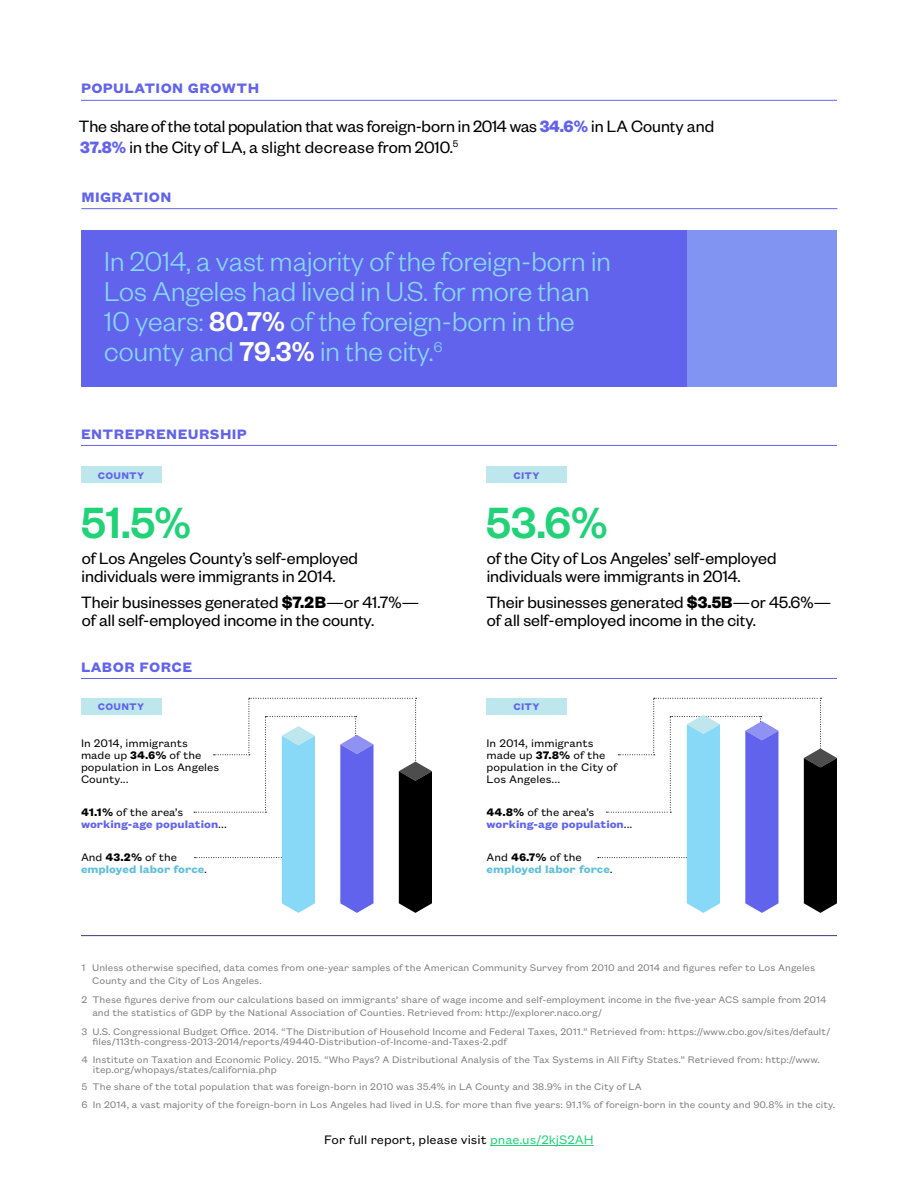
<style>
.page{position:relative;width:918px;height:1188px;background:#fff}
.page>*{position:absolute;margin:0;border:0;box-sizing:border-box;transform-origin:0 0}
.t1{font:500 48px "Founders Grotesk";color:#21d279}
.t2{font:300 30px/30px "Founders Grotesk";color:#87d9f7}
.t3{font:18px/18px "Founders Grotesk";color:#000}
.t4{font:700 15px "Founders Grotesk Text";letter-spacing:.025em;color:#6163ed}
.t5{font:13.5px "Founders Grotesk Text";color:#000}
.t6{font:12px/12px "Founders Grotesk Text";color:#000}
.t7{font:700 12px/12px "Founders Grotesk Text";color:#6163ed}
.t8{font:700 12px/12px "Founders Grotesk Text";color:#5fbedd}
.t9{font:10.5px/12.6px "Founders Grotesk Text";color:#808080}
.t10{font:700 10.5px "Founders Grotesk Text";letter-spacing:.025em;color:#6163ed}
.s1{font-weight:700;color:#6163ed}
.s2{font-weight:500;color:#fff}
.s3{font-weight:700}
.s4{color:#000}
.s5{font-weight:400;color:#000}
.s6{color:#21d279}
</style>
<div class="page">
<hr style="left:81px;top:935px;width:756px;height:1px;background:#38387d">
<hr style="left:81px;top:100px;width:756px;height:1px;background:#6163ed">
<hr style="left:81px;top:678px;width:756px;height:1px;background:#6163ed">
<div style="left:81px;top:698px;width:80px;height:17px;background:#bde6ed"></div>
<div style="left:487px;top:698px;width:80px;height:17px;background:#bde6ed"></div>
<hr style="left:490px;top:1145px;width:104px;height:1px;background:#21d279">
<hr style="left:81px;top:445px;width:756px;height:1px;background:#6163ed">
<div style="left:81px;top:467px;width:80px;height:16px;background:#bde6ed"></div>
<div style="left:487px;top:467px;width:80px;height:16px;background:#bde6ed"></div>
<div style="left:82px;top:230px;width:755px;height:156px;background:#8294f2"></div>
<div style="left:81px;top:230px;width:606px;height:156px;background:#6163ed"></div>
<hr style="left:81px;top:208px;width:756px;height:1px;background:#6163ed">
<svg style="left:598px;top:698px;width:239px;height:215px"></svg>
<svg style="left:194px;top:698px;width:238px;height:215px"></svg>
<h3 class="t4" style="left:81px;top:78px;width:180px">POPULATION GROWTH</h3>
<h3 class="t3" style="left:79px;top:114px;width:637px;line-height:21px">The share of the total population that was foreign-born in 2014 was <span class="s1">34.6%</span> in LA County and<br><span class="s1">37.8%</span> in the City of LA, a slight decrease from 2010.<sup>5</sup></h3>
<h3 class="t4" style="left:81px;top:186px;width:92px">MIGRATION</h3>
<h2 class="t2" style="left:104px;top:245px;width:508px">In 2014, a vast majority of the foreign-born in Los Angeles had lived in U.S. for more than 10 years: <span class="s2">80.7%</span> of the foreign-born in the county and <span class="s2">79.3%</span> in the city.<sup>6</sup></h2>
<h3 class="t4" style="left:81px;top:423px;width:167px">ENTREPRENEURSHIP</h3>
<p class="t10" style="left:98px;top:468px;width:48px">COUNTY</p>
<p class="t10" style="left:514px;top:468px;width:27px">CITY</p>
<h1 class="t1" style="left:81px;top:492px;width:112px">51.5%</h1>
<h1 class="t1" style="left:486px;top:492px;width:123px">53.6%</h1>
<h3 class="t3" style="left:82px;top:548px;width:278px">of Los Angeles County’s self-employed individuals were immigrants in 2014.</h3>
<h3 class="t3" style="left:81px;top:592px;width:340px">Their businesses generated <span class="s3">$7.2B</span>—or 41.7%— of all self-employed income in the county.</h3>
<h3 class="t3" style="left:487px;top:548px;width:291px">of the City of Los Angeles’ self-employed individuals were immigrants in 2014.</h3>
<h3 class="t3" style="left:486px;top:592px;width:347px">Their businesses generated <span class="s3">$3.5B</span>—or 45.6%— of all self-employed income in the city.</h3>
<h3 class="t4" style="left:81px;top:656px;width:113px">LABOR FORCE</h3>
<p class="t10" style="left:98px;top:700px;width:48px">COUNTY</p>
<p class="t10" style="left:514px;top:700px;width:27px">CITY</p>
<p class="t6" style="left:81px;top:736px;width:140px">In 2014, immigrants made up <span class="s3">34.6%</span> of the population in Los Angeles<br>County...</p>
<p class="t6" style="left:487px;top:736px;width:132px">In 2014, immigrants made up <span class="s3">37.8%</span> of the population in the City of<br>Los Angeles...</p>
<p class="t7" style="left:81px;top:805px;width:147px"><span class="s4">41.1%</span> <span class="s5">of the area’s </span>working-age population<span class="s5">...</span></p>
<p class="t7" style="left:487px;top:805px;width:147px"><span class="s4">44.8%</span> <span class="s5">of the area’s </span>working-age population<span class="s5">...</span></p>
<p class="t8" style="left:81px;top:850px;width:128px"><span class="s5">And</span> <span class="s4">43.2%</span> <span class="s5">of the </span>employed labor force<span class="s5">.</span></p>
<p class="t8" style="left:487px;top:850px;width:128px"><span class="s5">And</span> <span class="s4">46.7%</span> <span class="s5">of the </span>employed labor force<span class="s5">.</span></p>
<p class="t9" style="left:92px;top:961px;width:724px;text-indent:-11px">1 Unless otherwise specified, data comes from one-year samples of the American Community Survey from 2010 and 2014 and figures refer to Los Angeles<br>County and the City of Los Angeles.</p>
<p class="t9" style="left:92px;top:993px;width:736px;text-indent:-11px">2 These figures derive from our calculations based on immigrants’ share of wage income and self-employment income in the five-year ACS sample from 2014 and the statistics of GDP by the National Association of Counties. Retrieved from: http://explorer.naco.org/</p>
<p class="t9" style="left:93px;top:1026px;width:739px;line-height:10.5px;text-indent:-11px">3 U.S. Congressional Budget Office. 2014. “The Distribution of Household Income and Federal Taxes, 2011.” Retrieved from: https://www.cbo.gov/sites/default/ files/113th-congress-2013-2014/reports/49440-Distribution-of-Income-and-Taxes-2.pdf</p>
<p class="t9" style="left:93px;top:1053px;width:728px;line-height:10.5px;text-indent:-12px">4 Institute on Taxation and Economic Policy. 2015. “Who Pays? A Distributional Analysis of the Tax Systems in All Fifty States.” Retrieved from: http://www. itep.org/whopays/states/california.php</p>
<p class="t9" style="left:81px;top:1078px;width:756px;line-height:17.2px">5 The share of the total population that was foreign-born in 2010 was 35.4% in LA County and 38.9% in the City of LA<br>6 In 2014, a vast majority of the foreign-born in Los Angeles had lived in U.S. for more than five years: 91.1% of foreign-born in the county and 90.8% in the city.</p>
<p class="t5" style="left:324px;top:1130px;width:271px">For full report, please visit <span class="s6">pnae.us/2kjS2AH</span></p>
</div>
